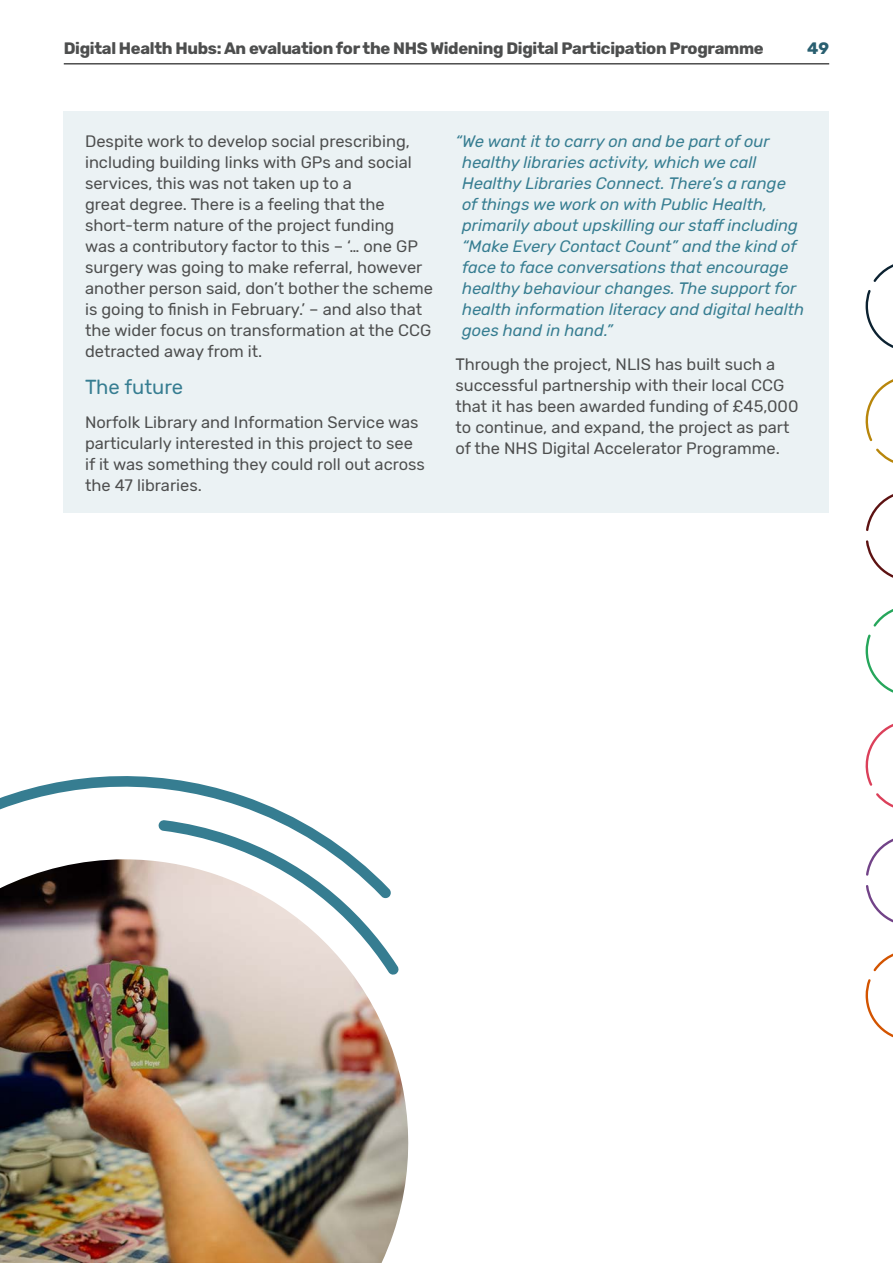
<style>
.page{position:relative;width:893px;height:1263px;background:#fff}
.page>*{position:absolute;margin:0;border:0;box-sizing:border-box;transform-origin:0 0}
.t1{font:20.25px "Rubik";color:#367d91}
.t2{font:16.5px/21px "Rubik";color:#4d4e4e}
.t3{font:italic 16.5px/21px "Rubik";color:#367d91}
.t4{font:700 16.5px "Rubik";letter-spacing:-.02em;color:#4d4e4e}
.t5{font:700 16.5px "Rubik";color:#295f70}
</style>
<div class="page">
<svg style="left:865px;top:264px;width:28px;height:84px"></svg>
<svg style="left:865px;top:609px;width:28px;height:84px"></svg>
<svg style="left:865px;top:953px;width:28px;height:85px"></svg>
<svg style="left:865px;top:379px;width:28px;height:84px"></svg>
<svg style="left:865px;top:724px;width:28px;height:84px"></svg>
<svg style="left:866px;top:494px;width:27px;height:84px"></svg>
<svg style="left:866px;top:838px;width:27px;height:85px"></svg>
<hr style="left:64px;top:63px;width:765px;height:2px;background:#4d4e4e">
<div style="left:64px;top:111px;width:765px;height:401px;background:#ebf2f4"></div>
<svg style="left:0;top:776px;width:298px;height:44px"></svg>
<svg style="left:158px;top:820px;width:199px;height:39px"></svg>
<img style="left:0;top:859px;width:409px;height:404px">
<p class="t4" style="left:64px;top:39px;width:701px">Digital Health Hubs: An evaluation for the NHS Widening Digital Participation Programme</p>
<p class="t5" style="left:807px;top:39px;width:23px">49</p>
<p class="t2" style="left:85px;top:131px;width:349px">Despite work to develop social prescribing, including building links with GPs and social services, this was not taken up to a<br>great degree. There is a feeling that the short-term nature of the project funding<br>was a contributory factor to this – ‘… one GP surgery was going to make referral, however another person said, don’t bother the scheme is going to finish in February.’ – and also that the wider focus on transformation at the CCG detracted away from it.</p>
<p class="t1" style="left:85px;top:376px;width:100px">The future</p>
<p class="t2" style="left:85px;top:412px;width:341px">Norfolk Library and Information Service was particularly interested in this project to see if it was something they could roll out across the 47 libraries.</p>
<p class="t3" style="left:462px;top:132px;width:343px;text-indent:-7px">“We want it to carry on and be part of our healthy libraries activity, which we call Healthy Libraries Connect. There’s a range of things we work on with Public Health, primarily about upskilling our staff including “Make Every Contact Count” and the kind of face to face conversations that encourage healthy behaviour changes. The support for health information literacy and digital health goes hand in hand.”</p>
<p class="t2" style="left:455px;top:354px;width:344px">Through the project, NLIS has built such a successful partnership with their local CCG that it has been awarded funding of £45,000 to continue, and expand, the project as part of the NHS Digital Accelerator Programme.</p>
</div>
